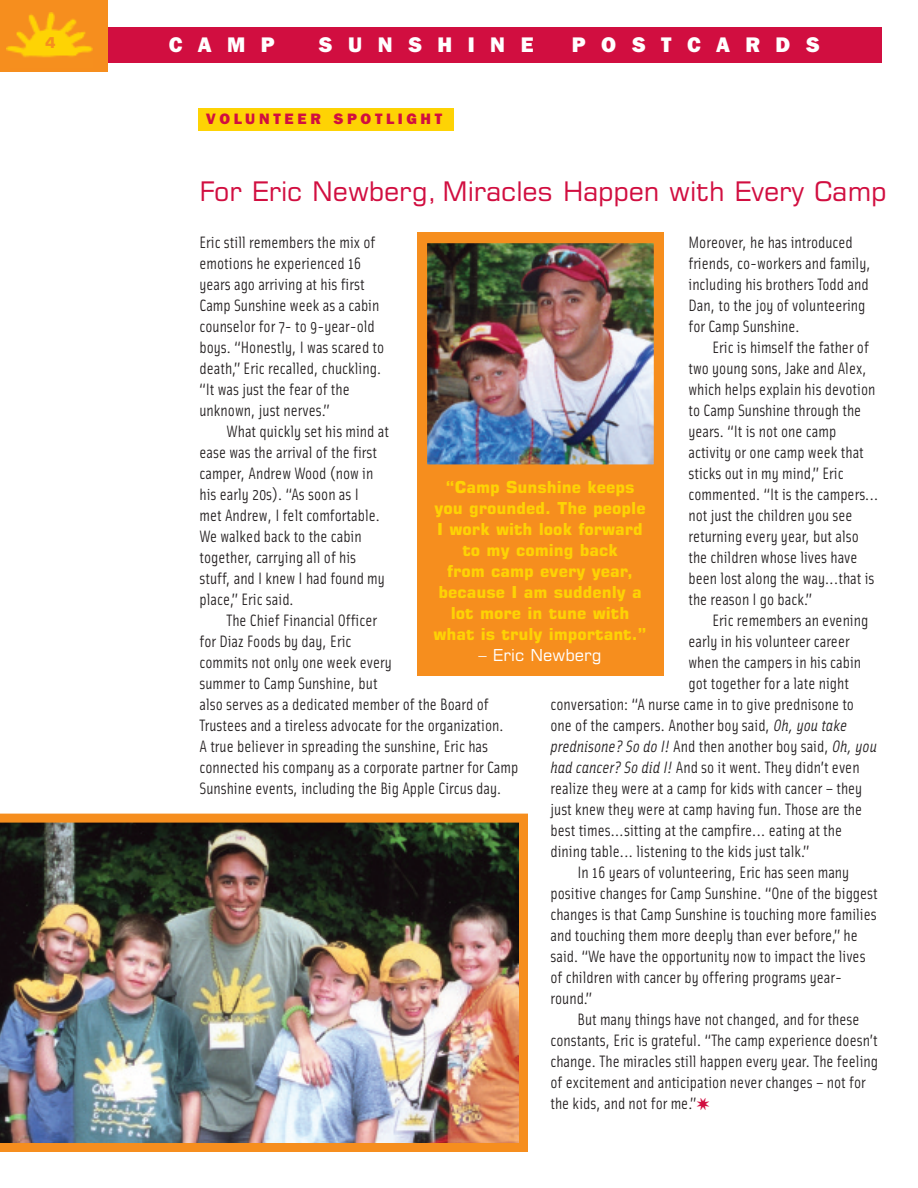
<style>
.page{position:relative;width:918px;height:1188px;background:#fff}
.page>*{position:absolute;margin:0;border:0;box-sizing:border-box;transform-origin:0 0}
.t1{font:27px "Square 721 BT";letter-spacing:-.005em;color:#d10e40}
.t2{font:800 21px "Franklin Gothic IT Cby BT";letter-spacing:.74em;color:#fff}
.t3{font:16.5px/21px "Solex";color:#231f20}
.t4{font:700 16.5px/21px "Square 721 BT";color:#fed304;text-align:center}
.t5{font:italic 16.5px "Solex";color:#231f20}
.t6{font:16.5px "Square 721 BT";color:#fff}
.t7{font:800 15px "Franklin Gothic IT Cby BT";letter-spacing:.245em;color:#d10e40}
.t8{font:700 15px "Square 721 BT";color:#f68e1e}
.s1{font-style:italic}
.s2{font-style:normal}
.s3{color:#d10e40}
</style>
<div class="page">
<div style="left:36px;top:27px;width:846px;height:36px;background:#d10e40"></div>
<div style="left:0;top:0;width:108px;height:72px;background:#f68e1e"></div>
<img style="left:7px;top:13px;width:86px;height:45px">
<div style="left:198px;top:108px;width:256px;height:22px;background:#fed304"></div>
<img style="left:0;top:814px;width:528px;height:338px">
<div style="left:417px;top:232px;width:246px;height:444px;background:#f68e1e"></div>
<img style="left:428px;top:244px;width:224px;height:219px">
<div style="left:419px;top:235px;width:242px;height:237px;border:8px solid #f68e1e"></div>
<p class="t8" style="left:45px;top:37px;width:12px">4</p>
<p class="t2" style="left:169px;top:37px;width:107px">CAMP</p>
<p class="t2" style="left:319px;top:37px;width:217px">SUNSHINE</p>
<p class="t2" style="left:572px;top:37px;width:249px">POSTCARDS</p>
<p class="t7" style="left:206px;top:114px;width:238px">VOLUNTEER SPOTLIGHT</p>
<h1 class="t1" style="left:200px;top:181px;width:689px">For Eric Newberg, Miracles Happen with Every Camp</h1>
<p class="t3" style="left:688px;top:232px;width:184px">Moreover, he has introduced friends, co-workers and family, including his brothers Todd and<br>Dan, to the joy of volunteering for Camp Sunshine.</p>
<p class="t3" style="left:688px;top:337px;width:192px;text-indent:24px">Eric is himself the father of two young sons, Jake and Alex, which helps explain his devotion to Camp Sunshine through the years. “It is not one camp activity or one camp week that sticks out in my mind,” Eric commented. “It is the campers... not just the children you see returning every year, but also the children whose lives have been lost along the way...that is the reason I go back.”</p>
<p class="t3" style="left:713px;top:610px;width:157px">Eric remembers an evening</p>
<p class="t3" style="left:688px;top:631px;width:163px">early in his volunteer career</p>
<p class="t3" style="left:688px;top:652px;width:174px">when the campers in his cabin</p>
<p class="t3" style="left:688px;top:673px;width:162px">got together for a late night</p>
<p class="t3" style="left:550px;top:694px;width:305px">conversation: “A nurse came in to give prednisone to</p>
<p class="t3" style="left:550px;top:715px;width:298px">one of the campers. Another boy said, <span class="s1">Oh, you take</span></p>
<p class="t5" style="left:550px;top:737px;width:328px">prednisone? So do I! <span class="s2">And then another boy said,</span> Oh, you</p>
<p class="t3" style="left:550px;top:757px;width:311px"><span class="s1">had cancer? So did I!</span> And so it went. They didn’t even</p>
<p class="t3" style="left:550px;top:778px;width:313px">realize they were at a camp for kids with cancer – they</p>
<p class="t3" style="left:550px;top:799px;width:313px">just knew they were at camp having fun. Those are the</p>
<p class="t3" style="left:550px;top:820px;width:293px">best times...sitting at the campfire... eating at the</p>
<p class="t3" style="left:550px;top:841px;width:260px">dining table... listening to the kids just talk.”</p>
<p class="t3" style="left:577px;top:862px;width:273px">In 16 years of volunteering, Eric has seen many</p>
<p class="t3" style="left:550px;top:883px;width:329px">positive changes for Camp Sunshine. “One of the biggest</p>
<p class="t3" style="left:550px;top:904px;width:328px">changes is that Camp Sunshine is touching more families</p>
<p class="t3" style="left:550px;top:925px;width:309px">and touching them more deeply than ever before,” he</p>
<p class="t3" style="left:550px;top:946px;width:317px">said. “We have the opportunity now to impact the lives</p>
<p class="t3" style="left:550px;top:967px;width:293px">of children with cancer by offering programs year-</p>
<p class="t3" style="left:550px;top:988px;width:43px">round.”</p>
<p class="t3" style="left:577px;top:1009px;width:284px">But many things have not changed, and for these</p>
<p class="t3" style="left:550px;top:1030px;width:329px">constants, Eric is grateful. “The camp experience doesn’t</p>
<p class="t3" style="left:550px;top:1051px;width:329px">change. The miracles still happen every year. The feeling</p>
<p class="t3" style="left:550px;top:1072px;width:317px">of excitement and anticipation never changes – not for</p>
<p class="t3" style="left:550px;top:1093px;width:161px">the kids, and not for me.”<span class="s3">✷</span></p>
<p class="t3" style="left:200px;top:232px;width:186px">Eric still remembers the mix of emotions he experienced 16 years ago arriving at his first<br>Camp Sunshine week as a cabin counselor for 7- to 9-year-old boys. “Honestly, I was scared to death,” Eric recalled, chuckling. “It was just the fear of the unknown, just nerves.”</p>
<p class="t3" style="left:200px;top:421px;width:191px;text-indent:27px">What quickly set his mind at ease was the arrival of the first camper, Andrew Wood (now in his early 20s). “As soon as I<br>met Andrew, I felt comfortable.<br>We walked back to the cabin together, carrying all of his stuff, and I knew I had found my place,” Eric said.</p>
<p class="t3" style="left:200px;top:610px;width:320px;text-indent:27px">The Chief Financial Officer<br>for Diaz Foods by day, Eric<br>commits not only one week every<br>summer to Camp Sunshine, but<br>also serves as a dedicated member of the Board of Trustees and a tireless advocate for the organization.<br>A true believer in spreading the sunshine, Eric has connected his company as a corporate partner for Camp Sunshine events, including the Big Apple Circus day.</p>
<p class="t4" style="left:433px;top:478px;width:215px">“Camp Sunshine keeps you grounded. The people<br>I work with look forward to my coming back<br>from camp every year, because I am suddenly a lot more in tune with what is truly important.”</p>
<p class="t6" style="left:479px;top:649px;width:125px">– Eric Newberg</p>
</div>
